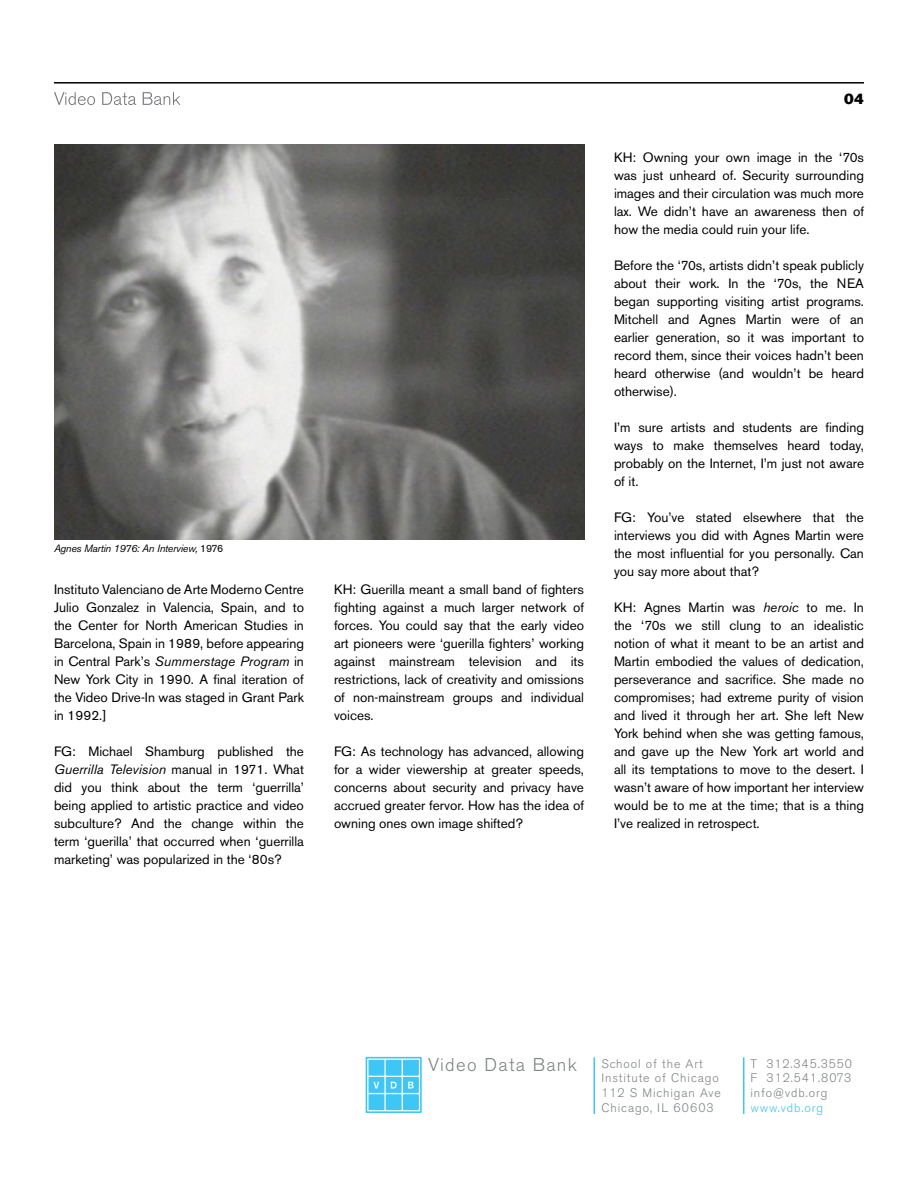
<style>
.page{position:relative;width:918px;height:1188px;background:#fff}
.page>*{position:absolute;margin:0;border:0;box-sizing:border-box;transform-origin:0 0}
.t1{font:300 18.45px "Akzidenz Grotesk BE";letter-spacing:.075em;color:#7f8384}
.t2{font:15px "Akzidenz Grotesk BE Super";color:#000}
.t3{font:13.5px/18px "Akzidenz Grotesk BE";color:#000;text-align:justify}
.t4{font:300 12.3px/14.7px "Akzidenz Grotesk BE";letter-spacing:.075em;color:#7f8384}
.t5{font:300 12.3px "Akzidenz Grotesk BE";letter-spacing:.075em;color:#3ec7f4}
.t6{font:italic 10.5px "Akzidenz Grotesk BE";letter-spacing:-.025em;color:#000}
.s1{font-style:normal}
.s2{font-style:italic}
</style>
<div class="page">
<hr style="left:54px;top:82px;width:810px;height:2px;background:#000">
<svg style="left:54px;top:92px;width:126px;height:13px"></svg>
<img style="left:54px;top:144px;width:530px;height:396px">
<hr style="left:743px;top:1057px;width:1px;height:57px;background:#3ec7f4">
<hr style="left:594px;top:1057px;width:1px;height:57px;background:#3ec7f4">
<svg style="left:366px;top:1057px;width:56px;height:56px"></svg>
<svg style="left:367px;top:1058px;width:53px;height:53px"></svg>
<div style="left:369px;top:1060px;width:15px;height:16px;background:#3ec7f4"></div>
<div style="left:386px;top:1060px;width:16px;height:16px;background:#3ec7f4"></div>
<div style="left:403px;top:1060px;width:16px;height:16px;background:#3ec7f4"></div>
<div style="left:369px;top:1077px;width:15px;height:16px;background:#3ec7f4"></div>
<div style="left:386px;top:1077px;width:16px;height:16px;background:#3ec7f4"></div>
<div style="left:403px;top:1077px;width:16px;height:16px;background:#3ec7f4"></div>
<div style="left:403px;top:1094px;width:16px;height:16px;background:#3ec7f4"></div>
<div style="left:386px;top:1094px;width:16px;height:16px;background:#3ec7f4"></div>
<div style="left:369px;top:1094px;width:15px;height:16px;background:#3ec7f4"></div>
<svg style="left:373px;top:1082px;width:6px;height:7px"></svg>
<svg style="left:391px;top:1082px;width:6px;height:7px"></svg>
<svg style="left:408px;top:1082px;width:6px;height:7px"></svg>
<p class="t6" style="left:54px;top:542px;width:171px">Agnes Martin 1976: An Interview, <span class="s1">1976</span></p>
<p class="t3" style="left:54px;top:580px;width:252px">Instituto Valenciano de Arte Moderno Centre Julio Gonzalez in Valencia, Spain, and to the Center for North American Studies in Barcelona, Spain in 1989, before appearing in Central Park’s <span class="s2">Summerstage Program</span> in New York City in 1990. A final iteration of the Video Drive-In was staged in Grant Park in 1992.]</p>
<p class="t3" style="left:54px;top:742px;width:252px">FG: Michael Shamburg published the <span class="s2">Guerrilla Television</span> manual in 1971. What did you think about the term ‘guerrilla’ being applied to artistic practice and video subculture? And the change within the term ‘guerilla’ that occurred when ‘guerrilla marketing’ was popularized in the ‘80s?</p>
<p class="t3" style="left:334px;top:580px;width:252px">KH: Guerilla meant a small band of fighters fighting against a much larger network of forces. You could say that the early video art pioneers were ‘guerilla fighters’ working against mainstream television and its restrictions, lack of creativity and omissions of non-mainstream groups and individual voices.</p>
<p class="t3" style="left:334px;top:742px;width:252px">FG: As technology has advanced, allowing for a wider viewership at greater speeds, concerns about security and privacy have accrued greater fervor. How has the idea of owning ones own image shifted?</p>
<p class="t2" style="left:844px;top:90px;width:21px">04</p>
<p class="t3" style="left:614px;top:148px;width:252px">KH: Owning your own image in the ‘70s was just unheard of. Security surrounding images and their circulation was much more lax. We didn’t have an awareness then of how the media could ruin your life.</p>
<p class="t3" style="left:614px;top:256px;width:252px">Before the ‘70s, artists didn’t speak publicly about their work. In the ‘70s, the NEA began supporting visiting artist programs.<br>Mitchell and Agnes Martin were of an earlier generation, so it was important to record them, since their voices hadn’t been heard otherwise (and wouldn’t be heard otherwise).</p>
<p class="t3" style="left:614px;top:418px;width:252px">I’m sure artists and students are finding ways to make themselves heard today, probably on the Internet, I’m just not aware of it.</p>
<p class="t3" style="left:614px;top:508px;width:252px">FG: You’ve stated elsewhere that the interviews you did with Agnes Martin were the most influential for you personally. Can you say more about that?</p>
<p class="t3" style="left:614px;top:598px;width:252px">KH: Agnes Martin was <span class="s2">heroic</span> to me. In the ‘70s we still clung to an idealistic notion of what it meant to be an artist and Martin embodied the values of dedication, perseverance and sacrifice. She made no compromises; had extreme purity of vision and lived it through her art. She left New York behind when she was getting famous, and gave up the New York art world and all its temptations to move to the desert. I wasn’t aware of how important her interview would be to me at the time; that is a thing I’ve realized in retrospect.</p>
<h1 class="t1" style="left:428px;top:1054px;width:150px">Video Data Bank</h1>
<p class="t4" style="left:750px;top:1056px;width:103px;text-align:justify">T 312.345.3550<br>F 312.541.8073 info@vdb.org</p>
<p class="t5" style="left:750px;top:1101px;width:74px">www.vdb.org</p>
<p class="t4" style="left:601px;top:1056px;width:121px">School of the Art<br>Institute of Chicago<br>112 S Michigan Ave<br>Chicago, IL 60603</p>
</div>
